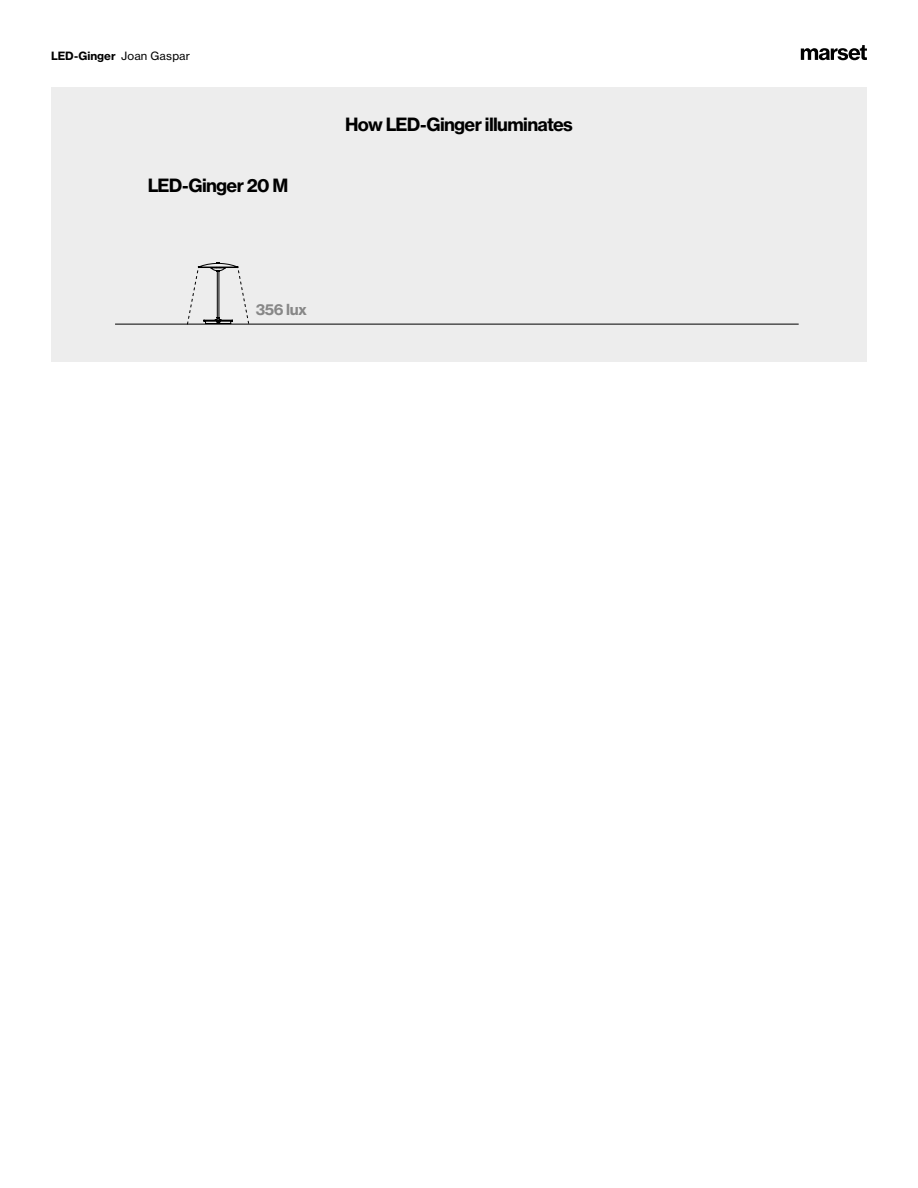
<style>
.page{position:relative;width:918px;height:1188px;background:#fff}
.page>*{position:absolute;margin:0;border:0;box-sizing:border-box;transform-origin:0 0}
.t1{font:18px "N Haas Grotesk TX Pro 75 Bd";letter-spacing:-.035em;color:#000}
.t2{font:15px "N Haas Grotesk TX Pro 75 Bd";letter-spacing:-.03em;color:#878787}
.t3{font:11.25px "N Haas Grotesk TX Pro 75 Bd";color:#000}
.s1{font-family:"N Haas Grotesk TX Pro 55 Rg"}
</style>
<div class="page">
<svg style="left:801px;top:45px;width:66px;height:15px"></svg>
<div style="left:51px;top:87px;width:816px;height:275px;background:#ededed"></div>
<hr style="left:115px;top:324px;width:684px;height:1px;background:#000">
<svg style="left:187px;top:263px;width:63px;height:62px"></svg>
<p class="t3" style="left:51px;top:49px;width:141px">LED-Ginger <span class="s1">Joan Gaspar</span></p>
<p class="t1" style="left:148px;top:174px;width:142px">LED-Ginger 20 M</p>
<p class="t1" style="left:345px;top:113px;width:229px">How LED-Ginger illuminates</p>
<p class="t2" style="left:256px;top:300px;width:53px">356 lux</p>
</div>
